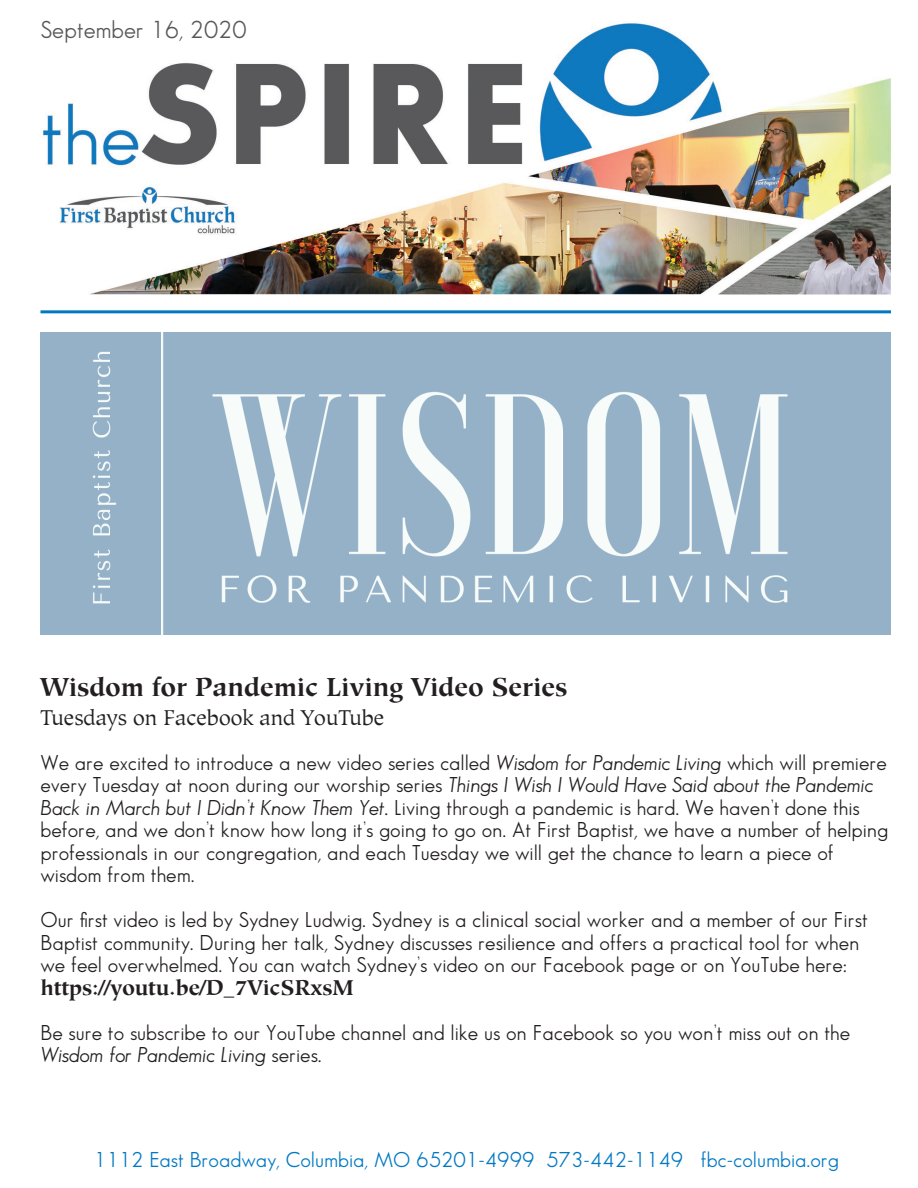
<style>
.page{position:relative;width:918px;height:1188px;background:#fff}
.page>*{position:absolute;margin:0;border:0;box-sizing:border-box;transform-origin:0 0}
.t1{font:700 25.5px "Glossary S Si";color:#231f20}
.t2{font:24px "Sans Serif Book FLF";color:#57585a}
.t3{font:21px/22.5px "Sans Serif Book FLF";color:#231f20}
.t4{font:21px "Sans Serif Book FLF";color:#0079c2}
.t5{font:21px "Glossary S Si";color:#231f20}
.t6{font:700 21px "Glossary S Si";color:#231f20}
.s1{font-style:italic}
</style>
<div class="page">
<img style="left:42px;top:22px;width:849px;height:272px">
<hr style="left:40px;top:310px;width:851px;height:3px;background:#0079c0">
<svg style="left:42px;top:22px;width:207px;height:24px"></svg>
<img style="left:40px;top:332px;width:851px;height:302px">
<p class="t2" style="left:40px;top:16px;width:208px">September 16, 2020</p>
<p class="t1" style="left:40px;top:671px;width:529px">Wisdom for Pandemic Living Video Series</p>
<p class="t5" style="left:40px;top:705px;width:345px">Tuesdays on Facebook and YouTube</p>
<p class="t3" style="left:40px;top:751px;width:849px">We are excited to introduce a new video series called <span class="s1">Wisdom for Pandemic Living</span> which will premiere every Tuesday at noon during our worship series <span class="s1">Things I Wish I Would Have Said about the Pandemic Back in March but I Didn’t Know Them Yet.</span> Living through a pandemic is hard. We haven’t done this before, and we don’t know how long it’s going to go on. At First Baptist, we have a number of helping professionals in our congregation, and each Tuesday we will get the chance to learn a piece of wisdom from them.</p>
<p class="t3" style="left:40px;top:909px;width:829px">Our first video is led by Sydney Ludwig. Sydney is a clinical social worker and a member of our First<br>Baptist community. During her talk, Sydney discusses resilience and offers a practical tool for when we feel overwhelmed. You can watch Sydney’s video on our Facebook page or on YouTube here:</p>
<p class="t6" style="left:40px;top:975px;width:315px">https://youtu.be/D_7VicSRxsM</p>
<p class="t3" style="left:40px;top:1021px;width:811px">Be sure to subscribe to our YouTube channel and like us on Facebook so you won’t miss out on the<br><span class="s1">Wisdom for Pandemic Living</span> series.</p>
<p class="t4" style="left:94px;top:1148px;width:747px">1112 East Broadway, Columbia, MO 65201-4999 573-442-1149 fbc-columbia.org</p>
</div>
